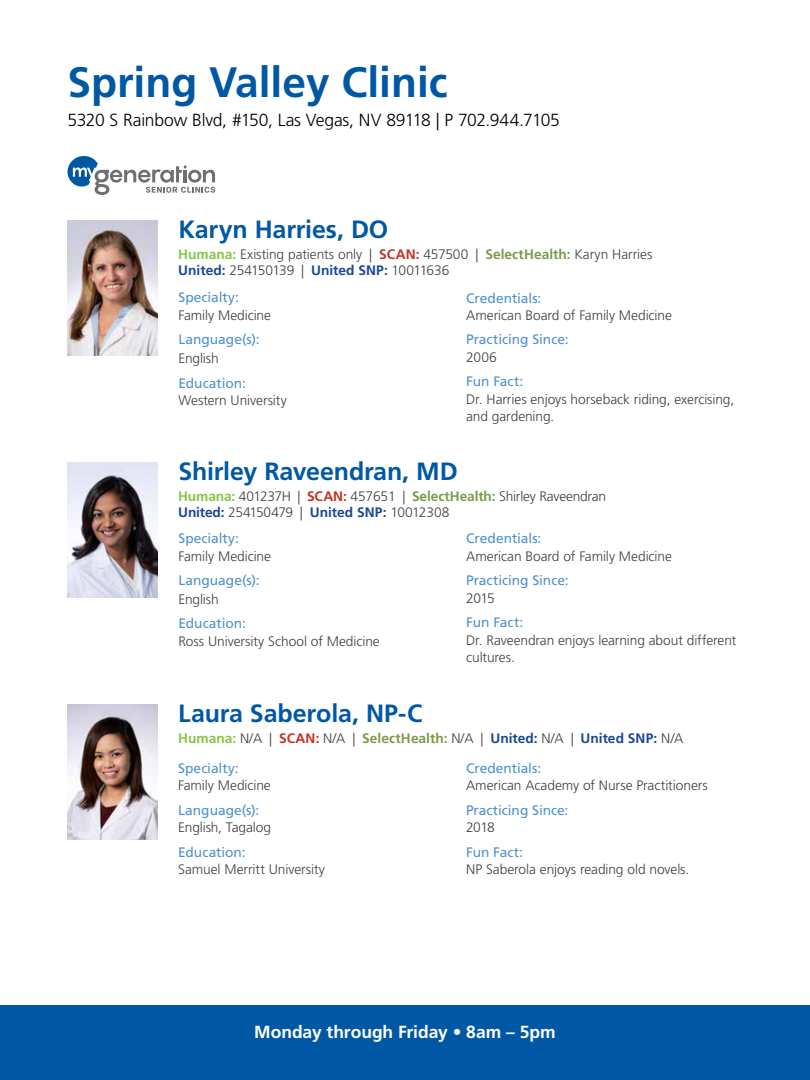
<style>
.page{position:relative;width:810px;height:1080px;background:#fff}
.page>*{position:absolute;margin:0;border:0;box-sizing:border-box;transform-origin:0 0}
.t1{font:700 42.5px "Frutiger LT Std";color:#0058a4}
.t2{font:700 25px "Frutiger LT Std";letter-spacing:-.005em;color:#0058a4}
.t3{font:300 17.5px "Frutiger LT Std";letter-spacing:-.015em;color:#000}
.t4{font:700 17.5px "Frutiger LT Std";letter-spacing:-.005em;color:#fff}
.t5{font:300 13.75px/17.5px "Frutiger LT Std";letter-spacing:-.005em;color:#414042}
.t6{font:13.75px "Frutiger LT Std";color:#5091cd}
.s1{font-weight:700;color:#87c546}
.s2{font-weight:700;color:#c13324}
.s3{font-weight:700;color:#789c4a}
.s4{font-weight:700;color:#1a4798}
</style>
<div class="page">
<div style="left:0;top:1005px;width:810px;height:75px;background:#0058a4"></div>
<svg style="left:68px;top:156px;width:147px;height:39px"></svg>
<img style="left:68px;top:221px;width:90px;height:135px">
<img style="left:68px;top:463px;width:90px;height:135px">
<img style="left:67px;top:705px;width:90px;height:135px">
<h1 class="t1" style="left:68px;top:57px;width:382px">Spring Valley Clinic</h1>
<p class="t3" style="left:68px;top:110px;width:494px">5320 S Rainbow Blvd, #150, Las Vegas, NV 89118 | P 702.944.7105</p>
<h2 class="t2" style="left:178px;top:215px;width:212px">Karyn Harries, DO</h2>
<p class="t5" style="left:178px;top:246px;width:476px;line-height:16.5px"><span class="s1">Humana:</span> Existing patients only | <span class="s2">SCAN:</span> 457500 | <span class="s3">SelectHealth:</span> Karyn Harries<br><span class="s4">United:</span> 254150139 | <span class="s4">United SNP:</span> 10011636</p>
<p class="t6" style="left:178px;top:290px;width:62px">Specialty:</p>
<p class="t5" style="left:178px;top:307px;width:94px">Family Medicine</p>
<p class="t6" style="left:178px;top:332px;width:83px">Language(s):</p>
<p class="t5" style="left:178px;top:350px;width:42px">English</p>
<p class="t6" style="left:178px;top:375px;width:69px">Education:</p>
<p class="t5" style="left:178px;top:392px;width:110px">Western University</p>
<p class="t6" style="left:466px;top:290px;width:77px">Credentials:</p>
<p class="t5" style="left:466px;top:307px;width:207px">American Board of Family Medicine</p>
<p class="t6" style="left:466px;top:332px;width:104px">Practicing Since:</p>
<p class="t5" style="left:466px;top:349px;width:32px">2006</p>
<p class="t6" style="left:466px;top:373px;width:59px">Fun Fact:</p>
<p class="t5" style="left:466px;top:390px;width:270px">Dr. Harries enjoys horseback riding, exercising, and gardening.</p>
<h2 class="t2" style="left:178px;top:457px;width:281px">Shirley Raveendran, MD</h2>
<p class="t5" style="left:178px;top:488px;width:429px;line-height:16.5px"><span class="s1">Humana:</span> 401237H | <span class="s2">SCAN:</span> 457651 | <span class="s3">SelectHealth:</span> Shirley Raveendran<br><span class="s4">United:</span> 254150479 | <span class="s4">United SNP:</span> 10012308</p>
<p class="t6" style="left:178px;top:530px;width:62px">Specialty:</p>
<p class="t5" style="left:178px;top:548px;width:94px">Family Medicine</p>
<p class="t6" style="left:178px;top:572px;width:83px">Language(s):</p>
<p class="t5" style="left:178px;top:591px;width:42px">English</p>
<p class="t6" style="left:178px;top:616px;width:69px">Education:</p>
<p class="t5" style="left:178px;top:633px;width:203px">Ross University School of Medicine</p>
<p class="t6" style="left:466px;top:531px;width:77px">Credentials:</p>
<p class="t5" style="left:466px;top:548px;width:207px">American Board of Family Medicine</p>
<p class="t6" style="left:466px;top:572px;width:104px">Practicing Since:</p>
<p class="t5" style="left:466px;top:589px;width:30px">2015</p>
<p class="t6" style="left:466px;top:614px;width:59px">Fun Fact:</p>
<p class="t5" style="left:466px;top:631px;width:272px">Dr. Raveendran enjoys learning about different cultures.</p>
<h2 class="t2" style="left:178px;top:699px;width:246px">Laura Saberola, NP-C</h2>
<p class="t6" style="left:178px;top:760px;width:62px">Specialty:</p>
<p class="t5" style="left:178px;top:777px;width:94px">Family Medicine</p>
<p class="t6" style="left:178px;top:802px;width:83px">Language(s):</p>
<p class="t5" style="left:178px;top:819px;width:95px">English, Tagalog</p>
<p class="t6" style="left:178px;top:844px;width:69px">Education:</p>
<p class="t5" style="left:178px;top:861px;width:148px">Samuel Merritt University</p>
<p class="t5" style="left:178px;top:729px;width:507px"><span class="s1">Humana:</span> N/A | <span class="s2">SCAN:</span> N/A | <span class="s3">SelectHealth:</span> N/A | <span class="s4">United:</span> N/A | <span class="s4">United SNP:</span> N/A</p>
<p class="t6" style="left:466px;top:760px;width:77px">Credentials:</p>
<p class="t5" style="left:466px;top:777px;width:243px">American Academy of Nurse Practitioners</p>
<p class="t6" style="left:466px;top:802px;width:104px">Practicing Since:</p>
<p class="t5" style="left:466px;top:819px;width:30px">2018</p>
<p class="t6" style="left:466px;top:844px;width:59px">Fun Fact:</p>
<p class="t5" style="left:466px;top:861px;width:225px">NP Saberola enjoys reading old novels.</p>
<p class="t4" style="left:254px;top:1021px;width:303px">Monday through Friday • 8am – 5pm</p>
</div>
